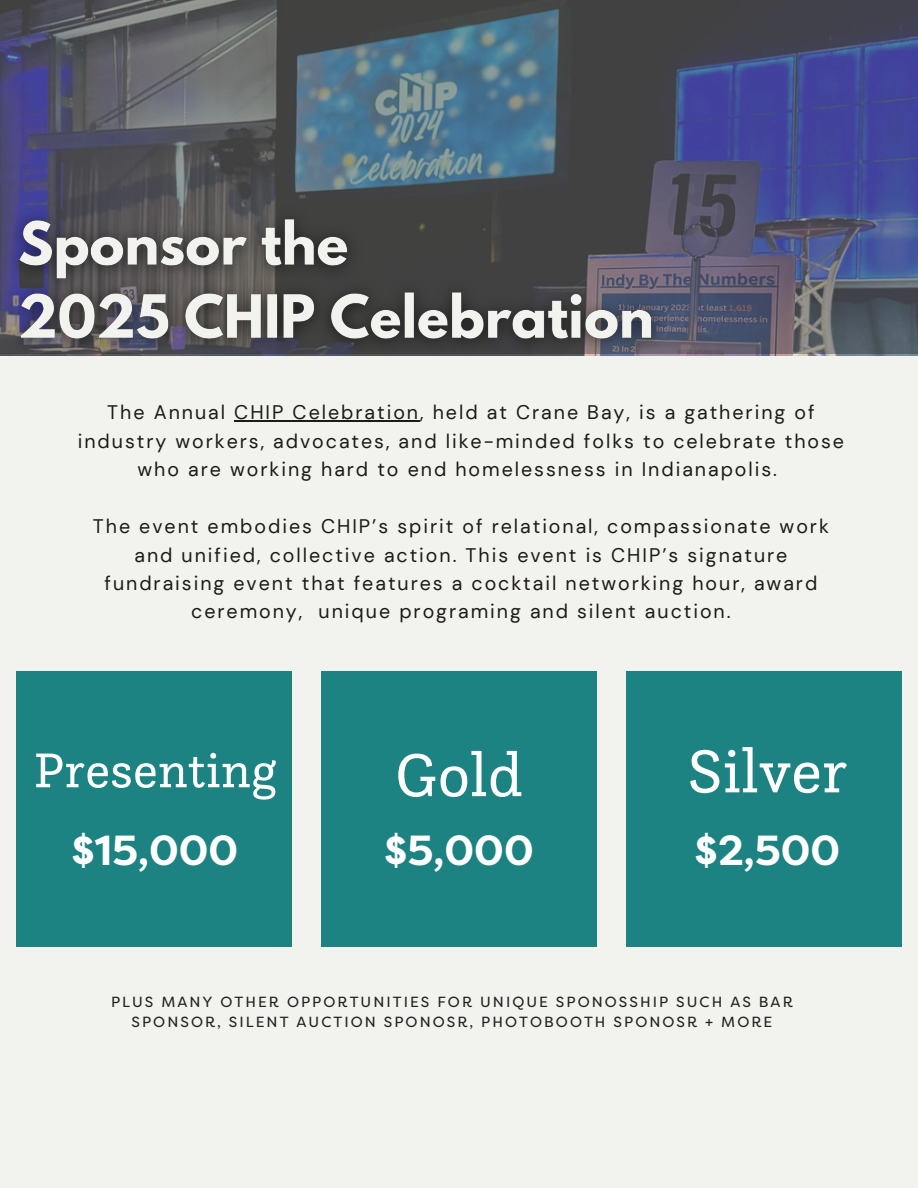
<style>
.page{position:relative;width:918px;height:1188px;background:#f2f3ee}
.page>*{position:absolute;margin:0;border:0;box-sizing:border-box;transform-origin:0 0}
.t1{font:63px "Questa Slab";color:#fff}
.t2{font:51px "Questa Slab";color:#fff}
.t3{font:700 42px "Filson Pro";color:#fff}
.t4{font:19.65px/28.5px "DM Sans";letter-spacing:.1em;color:#1e1a1a;text-align:center}
.t5{font:14.7px/20.2px "Filson Pro";letter-spacing:.14em;color:#222;text-align:center}
</style>
<div class="page">
<svg style="left:0;top:0;width:918px;height:354px;background:#4f586f"></svg>
<img style="left:0;top:196px;width:678px;height:160px">
<div style="left:17px;top:671px;width:275px;height:275px;background:#1c8282"></div>
<div style="left:321px;top:671px;width:276px;height:275px;background:#1c8282"></div>
<div style="left:626px;top:671px;width:275px;height:275px;background:#1c8282"></div>
<hr style="left:234px;top:421px;width:186px;height:1px;background:#1e1a1a">
<p class="t4" style="left:78px;top:399px;width:768px">The Annual CHIP Celebration, held at Crane Bay, is a gathering of industry workers, advocates, and like-minded folks to celebrate those who are working hard to end homelessness in Indianapolis.</p>
<h5 class="t4" style="left:93px;top:512px;width:738px">The event embodies CHIP’s spirit of relational, compassionate work and unified, collective action. This event is CHIP’s signature fundraising event that features a cocktail networking hour, award ceremony, unique programing and silent auction.</h5>
<h5 class="t2" style="left:33px;top:738px;width:245px">Presenting</h5>
<h3 class="t1" style="left:687px;top:731px;width:162px">Silver</h3>
<h1 class="t1" style="left:395px;top:735px;width:130px">Gold</h1>
<h4 class="t3" style="left:72px;top:827px;width:168px">$15,000</h4>
<h1 class="t3" style="left:384px;top:827px;width:151px">$5,000</h1>
<h4 class="t3" style="left:695px;top:827px;width:147px">$2,500</h4>
<h4 class="t5" style="left:111px;top:992px;width:683px">PLUS MANY OTHER OPPORTUNITIES FOR UNIQUE SPONOSSHIP SUCH AS BAR<br>SPONSOR, SILENT AUCTION SPONOSR, PHOTOBOOTH SPONOSR + MORE</h4>
</div>
